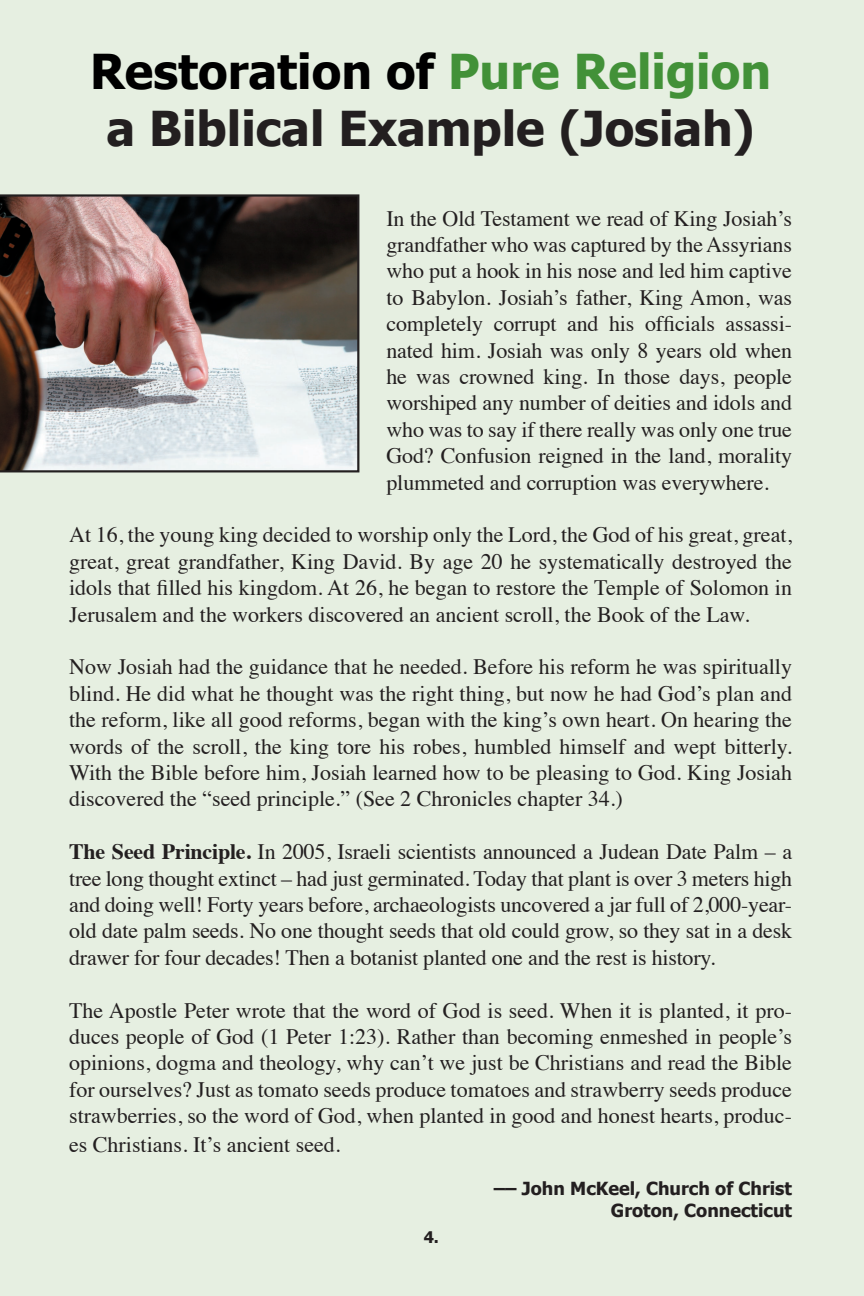
<style>
.page{position:relative;width:864px;height:1296px;background:#e6efe1}
.page>*{position:absolute;margin:0;border:0;box-sizing:border-box;transform-origin:0 0}
.t1{font:700 48px/57.6px "Tahoma";color:#231f20;text-align:center}
.t2{font:22px/26.4px "Times";color:#231f20;text-align:justify}
.t3{font:700 18px/21.6px "Tahoma";color:#231f20;text-align:right}
.t4{font:700 16px "Tahoma";color:#231f20}
.s1{color:#000}
.s2{color:#429138}
.s3{font-weight:700}
</style>
<div class="page">
<img style="left:0;top:194px;width:359px;height:278px">
<h1 class="t1" style="left:90px;top:40px;width:683px"><span class="s1">Restoration of</span> <span class="s2">Pure Religion </span>a Biblical Example (Josiah)</h1>
<p class="t2" style="left:386px;top:203px;width:407px">In the Old Testament we read of King Josiah’s grandfather who was captured by the Assyrians who put a hook in his nose and led him captive to Babylon. Josiah’s father, King Amon, was completely corrupt and his officials assassi&shy;nated him. Josiah was only 8 years old when he was crowned king. In those days, people worshiped any number of deities and idols and who was to say if there really was only one true God? Confusion reigned in the land, morality plummeted and corruption was everywhere.</p>
<p class="t2" style="left:69px;top:520px;width:724px">At 16, the young king decided to worship only the Lord, the God of his great, great, great, great grandfather, King David. By age 20 he systematically destroyed the idols that filled his kingdom. At 26, he began to restore the Temple of Solomon in Jerusalem and the workers discovered an ancient scroll, the Book of the Law.</p>
<p class="t2" style="left:69px;top:652px;width:724px">Now Josiah had the guidance that he needed. Before his reform he was spiritually blind. He did what he thought was the right thing, but now he had God’s plan and the reform, like all good reforms, began with the king’s own heart. On hearing the words of the scroll, the king tore his robes, humbled himself and wept bitterly.<br>With the Bible before him, Josiah learned how to be pleasing to God. King Josiah discovered the “seed principle.” (See 2 Chronicles chapter 34.)</p>
<p class="t2" style="left:69px;top:837px;width:724px"><span class="s3">The Seed Principle.</span> In 2005, Israeli scientists announced a Judean Date Palm – a tree long thought extinct – had just germinated. Today that plant is over 3 meters high and doing well! Forty years before, archaeologists uncovered a jar full of 2,000-year&shy;old date palm seeds. No one thought seeds that old could grow, so they sat in a desk drawer for four decades! Then a botanist planted one and the rest is history.</p>
<p class="t2" style="left:69px;top:995px;width:724px">The Apostle Peter wrote that the word of God is seed. When it is planted, it pro&shy;duces people of God (1 Peter 1:23). Rather than becoming enmeshed in people’s opinions, dogma and theology, why can’t we just be Christians and read the Bible for ourselves? Just as tomato seeds produce tomatoes and strawberry seeds produce strawberries, so the word of God, when planted in good and honest hearts, produc-</p>
<p class="t2" style="left:69px;top:1129px;width:273px">es Christians. It’s ancient seed.</p>
<p class="t3" style="left:494px;top:1177px;width:300px">–– John McKeel, Church of Christ<br>Groton, Connecticut</p>
<p class="t4" style="left:424px;top:1226px;width:17px">4.</p>
</div>
